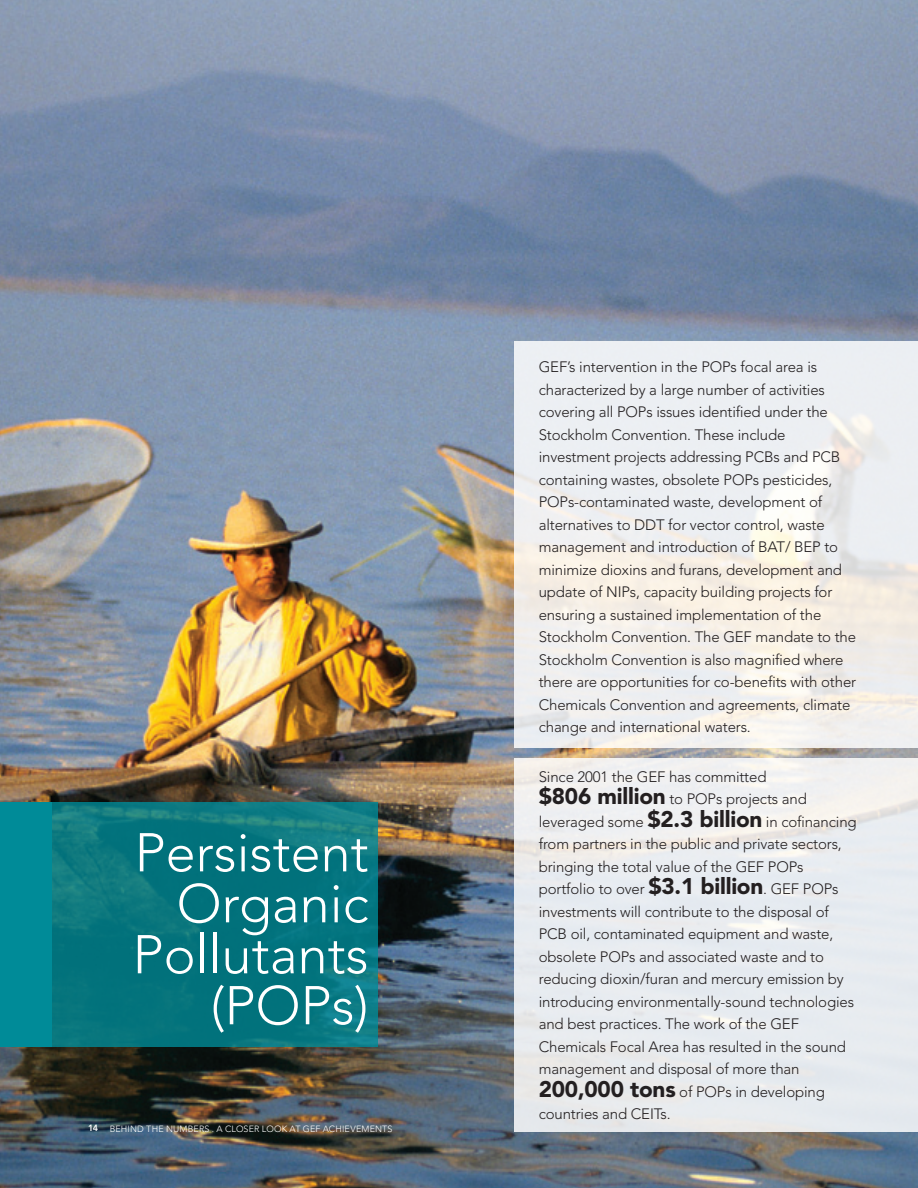
<style>
.page{position:relative;width:918px;height:1188px;background:#fff}
.page>*{position:absolute;margin:0;border:0;box-sizing:border-box;transform-origin:0 0}
.t1{font:300 54px/51px "Avenir";color:#fff;text-align:right}
.t2{font:300 15px/22.5px "Avenir";letter-spacing:-.01em;color:#231f20}
.t3{font:300 9px "Avenir";letter-spacing:.02em;color:#fff}
.t4{font:800 9px "Avenir";color:#fff}
.s1{font-weight:900;font-size:22.5px}
</style>
<div class="page">
<img style="left:0;top:0;width:918px;height:1188px">
<svg style="left:514px;top:341px;width:404px;height:406px;background:#f0efed"></svg>
<div style="left:514px;top:758px;width:404px;height:374px;background:linear-gradient(to bottom,#efeff0,#e4e9ed)"></div>
<svg style="left:51px;top:802px;width:327px;height:245px;background:#07757e"></svg>
<div style="left:0;top:802px;width:51px;height:245px;background:#008b98"></div>
<h1 class="t1" style="left:133px;top:827px;width:238px">Persistent<br>Organic<br>Pollutants (POPs)</h1>
<p class="t4" style="left:88px;top:1123px;width:12px">14</p>
<p class="t3" style="left:110px;top:1124px;width:64px">Behind the Numbe</p>
<p class="t3" style="left:199px;top:1124px;width:39px">rs . A Close</p>
<p class="t3" style="left:254px;top:1124px;width:109px">r Loo k at GEF Achieveme</p>
<p class="t3" style="left:375px;top:1124px;width:14px">nts</p>
<p class="t2" style="left:539px;top:356px;width:319px">GEF’s intervention in the POPs focal area is characterized by a large number of activities covering all POPs issues identified under the Stockholm Convention. These include investment projects addressing PCBs and PCB containing wastes, obsolete POPs pesticides, POPs-contaminated waste, development of alternatives to DDT for vector control, waste management and introduction of BAT/ BEP to minimize dioxins and furans, development and update of N IPs, capacity building projects for ensuring a sustained implementation of the Stockholm Convention. The GEF mandate to the Stockholm Convention is also magnified where there are opportunities for co-benefits with other Chemicals Convention and agreements, climate change and international waters.</p>
<p class="t2" style="left:539px;top:765px;width:319px">Since 2001 the GEF has committed<br><span class="s1">$806 million</span> to POPs projects and leveraged some <span class="s1">$2.3 billion</span> in cofinancing from partners in the public and private sectors, bringing the total value of the GEF POPs portfolio to over <span class="s1">$3.1 billion</span>. GEF POPs investments will contribute to the disposal of PCB oil, contaminated equipment and waste, obsolete POPs and associated waste and to reducing dioxin/furan and mercury emission by introducing environmentally-sound technologies and best practices. The work of the GEF Chemicals Focal Area has resulted in the sound management and disposal of more than <span class="s1">200,000 tons</span> of POPs in developing countries and CEITs.</p>
</div>
